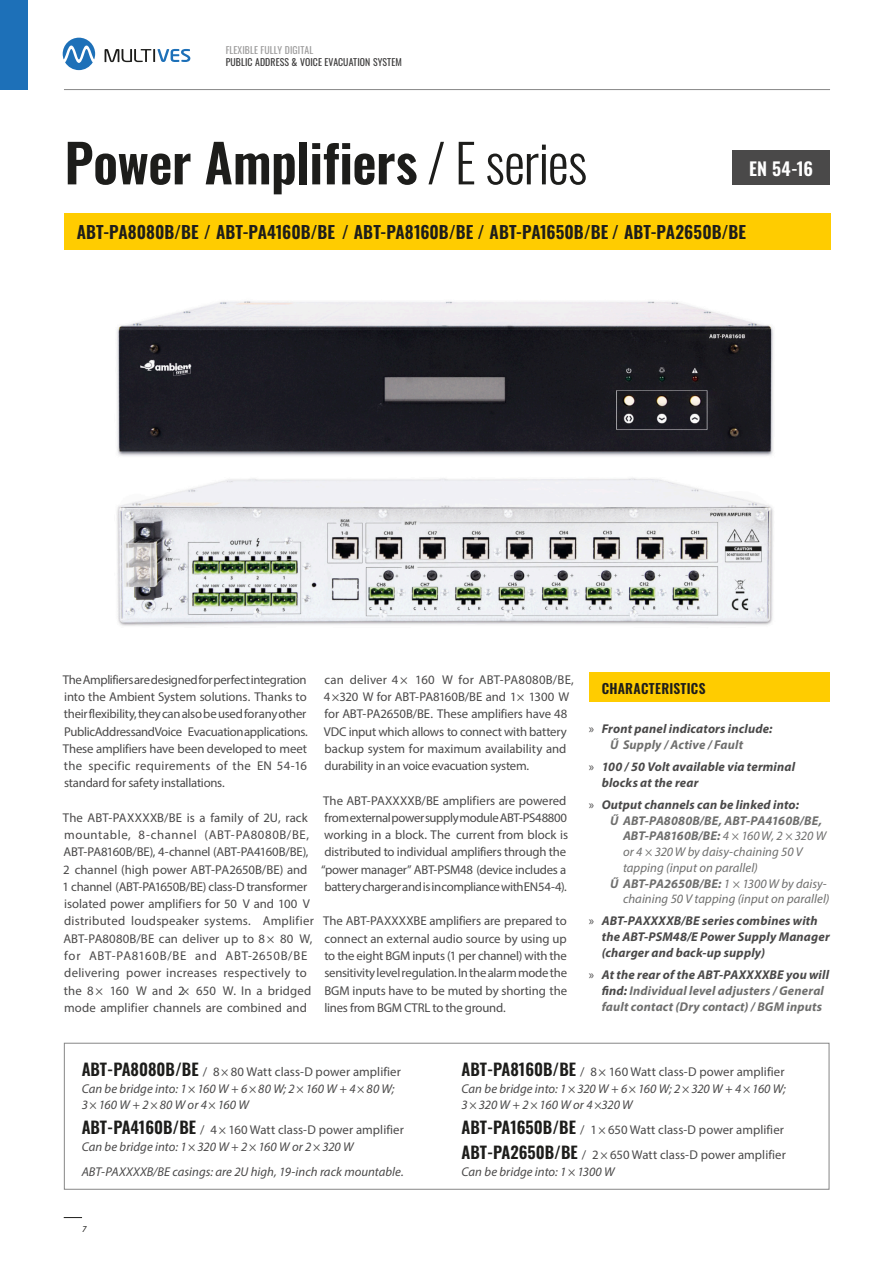
<style>
.page{position:relative;width:894px;height:1264px;background:#fff}
.page>*{position:absolute;margin:0;border:0;box-sizing:border-box;transform-origin:0 0}
.t1{font:600 52.5px "Oswald";letter-spacing:-.01em;color:#1d1d1b}
.t2{font:600 18px "Oswald";color:#fff}
.t3{font:600 17.25px "Oswald";letter-spacing:.005em;color:#1d1d1b}
.t4{font:600 13.5px "Oswald";letter-spacing:.02em;color:#1d1d1b}
.t5{font:12.75px/17.2px "Myriad Pro";color:#4a4949}
.t6{font:italic 12.75px/16.5px "Myriad Pro";color:#4a4949}
.t7{font:italic 700 12.75px/15.8px "Myriad Pro";letter-spacing:.015em;color:#4a4949}
.t8{font:italic 700 12.75px/15.8px "Myriad Pro";letter-spacing:.01em;color:#6f6f6e;text-align:center}
.t9{font:italic 12.75px "Myriad Pro";letter-spacing:.005em;color:#6f6f6e}
.t10{font:9.75px "Oswald";letter-spacing:.01em;color:#3c3b3b}
.t11{font:9.75px "Oswald";letter-spacing:.01em;color:#9d9c9c}
.t12{font:italic 9px "Myriad Pro";color:#1d1d1b}
.s1{font-weight:300}
.s2{font-weight:400;font-style:normal}
.s3{color:#6f6f6e}
.s4{font-weight:400}
.s5{font-weight:400;font-style:normal;color:#4a4949}
.s6{color:#4a4949}
.s7{font-family:"Oswald";font-weight:600;font-style:normal;font-size:16.5px;color:#1d1d1b}
.s8{font-style:normal}
.s9{font-family:"Oswald";font-weight:600;font-size:16.5px;color:#1d1d1b}
.s10{font-style:italic}
</style>
<div class="page">
<svg style="left:104px;top:49px;width:86px;height:13px"></svg>
<svg style="left:63px;top:38px;width:32px;height:32px"></svg>
<div style="left:0;top:0;width:28px;height:90px;background:#1d70b8"></div>
<hr style="left:64px;top:89px;width:765px;height:1px;background:#878787">
<div style="left:64px;top:213px;width:765px;height:36px;background:#fc0"></div>
<div style="left:731px;top:150px;width:98px;height:34px;background:#4a4949"></div>
<div style="left:588px;top:672px;width:241px;height:29px;background:#fc0"></div>
<div style="left:64px;top:1042px;width:765px;height:147px;border:1px solid #878787"></div>
<img style="left:117px;top:301px;width:657px;height:325px">
<p class="t11" style="left:225px;top:43px;width:89px">FLEXIBLE FULLY DIGITAL</p>
<p class="t10" style="left:225px;top:54px;width:178px">PUBLIC ADDRESS &amp; VOICE EVACUATION SYSTEM</p>
<h1 class="t1" style="left:64px;top:122px;width:524px">Power Amplifiers <span class="s1">/ E series</span></h1>
<h3 class="t3" style="left:77px;top:218px;width:670px">ABT-PA8080B/BE / ABT-PA4160B/BE / ABT-PA8160B/BE / ABT-PA1650B/BE / ABT-PA2650B/BE</h3>
<h2 class="t2" style="left:748px;top:154px;width:65px">EN 54-16</h2>
<p class="t5" style="left:63px;top:671px;width:246px;text-align:justify">TheAmplifiersaredesignedforperfectintegration into the Ambient System solutions. Thanks to their flexibility, they can also be used forany other PublicAddressandVoice Evacuationapplications.<br>These amplifiers have been developed to meet the specific requirements of the EN 54-16 standard for safety installations.</p>
<p class="t5" style="left:63px;top:809px;width:253px">The ABT-PAXXXXB/BE is a family of 2U, rack mountable, 8-channel (ABT-PA8080B/BE, ABT-PA8160B/BE), 4-channel (ABT-PA4160B/BE), 2 channel (high power ABT-PA2650B/BE) and 1 channel (ABT-PA1650B/BE) class-D transformer isolated power amplifiers for 50 V and 100 V distributed loudspeaker systems. Amplifier ABT-PA8080B/BE can deliver up to 8 × 80 W, for ABT-PA8160B/BE and ABT-2650B/BE delivering power increases respectively to the 8 × 160 W and 2× 650 W. In a bridged mode amplifier channels are combined and</p>
<p class="t5" style="left:324px;top:671px;width:251px">can deliver 4 × 160 W for ABT-PA8080B/BE, 4×320 W for ABT-PA8160B/BE and 1× 1300 W for ABT-PA2650B/BE. These amplifiers have 48<br>VDC input which allows to connect with battery backup system for maximum availability and durability in an voice evacuation system.</p>
<p class="t5" style="left:321px;top:792px;width:248px">The ABT-PAXXXXB/BE amplifiers are powered fromexternalpowersupplymoduleABT-PS48800 working in a block. The current from block is distributed to individual amplifiers through the “power manager” ABT-PSM48 (device includes a batterychargerandisincompliancewithEN54-4).</p>
<p class="t5" style="left:323px;top:913px;width:245px;text-align:justify">The ABT-PAXXXXBE amplifiers are prepared to connect an external audio source by using up to the eight BGM inputs (1 per channel) with the sensitivity level regulation. In the alarm mode the BGM inputs have to be muted by shorting the lines from BGM CTRL to the ground.</p>
<p class="t4" style="left:601px;top:677px;width:105px">CHARACTERISTICS</p>
<p class="t7" style="left:610px;top:721px;width:164px;text-indent:-21px"><span class="s2">»</span> Front panel indicators include:<br><span class="s3">Ű Supply / Active / Fault</span></p>
<p class="t7" style="left:601px;top:759px;width:195px;text-indent:-13px"><span class="s2">»</span> 100 / 50 Volt available via terminal blocks at the rear</p>
<p class="t7" style="left:588px;top:797px;width:211px"><span class="s2">»</span> Output channels can be linked into:</p>
<p class="t8" style="left:610px;top:813px;width:213px">Ű ABT-PA8080B/BE, ABT-PA4160B/BE,</p>
<p class="t8" style="left:622px;top:829px;width:205px">ABT-PA8160B/BE: <span class="s4">4 × 160 W, 2 × 320 W</span></p>
<p class="t9" style="left:622px;top:846px;width:181px">or 4 × 320 W by daisy-chaining 50 V</p>
<p class="t9" style="left:622px;top:862px;width:136px">tapping (input on parallel)</p>
<p class="t8" style="left:610px;top:876px;width:218px">Ű ABT-PA2650B/BE: <span class="s4">1 × 1300 W by daisy-</span></p>
<p class="t9" style="left:622px;top:893px;width:208px">chaining 50 V tapping (input on parallel)</p>
<p class="t7" style="left:601px;top:914px;width:229px;text-indent:-13px"><span class="s2">»</span> ABT-PAXXXXB/BE series combines with the ABT-PSM48/E Power Supply Manager (charger and back-up supply)</p>
<p class="t8" style="left:588px;top:967px;width:242px"><span class="s5">»</span> <span class="s6">At the rear of the ABT-PAXXXXBE you will find:</span> Individual level adjusters / General fault contact (Dry contact) / BGM inputs</p>
<p class="t6" style="left:82px;top:1064px;width:320px"><span class="s7">ABT-PA8080B/BE</span> <span class="s8">/ 8</span>× <span class="s8">80 Watt class-D power amplifier<br></span>Can be bridge into: 1× 160 W + 6× 80 W; 2× 160 W + 4× 80 W;<br>3×160 W + 2×80 W or 4×160 W</p>
<p class="t6" style="left:82px;top:1122px;width:323px"><span class="s7">ABT-PA4160B/BE</span> <span class="s8">/ 4</span>× <span class="s8">160 Watt class-D power amplifier<br></span>Can be bridge into: 1× 320 W + 2× 160 W or 2× 320 W</p>
<p class="t6" style="left:82px;top:1163px;width:323px">ABT-PAXXXXB/BE casings: are 2U high, 19-inch rack mountable.</p>
<p class="t12" style="left:82px;top:1225px;width:6px">7</p>
<p class="t6" style="left:461px;top:1064px;width:326px;text-align:justify"><span class="s7">ABT-PA8160B/BE</span> <span class="s8">/ 8 × 160 Watt class-D power amplifier </span>Can be bridge into: 1× 320 W + 6× 160 W; 2× 320 W + 4× 160 W; 3× 320 W + 2× 160 W or 4×320 W</p>
<p class="t5" style="left:461px;top:1118px;width:325px;line-height:25px"><span class="s9">ABT-PA1650B/BE</span> / 1<span class="s10">×</span> 650 Watt class-D power amplifier<br><span class="s9">ABT-PA2650B/BE</span> / 2<span class="s10">×</span> 650 Watt class-D power amplifier</p>
<p class="t6" style="left:461px;top:1163px;width:155px">Can be bridge into: 1× 1300 W</p>
</div>
